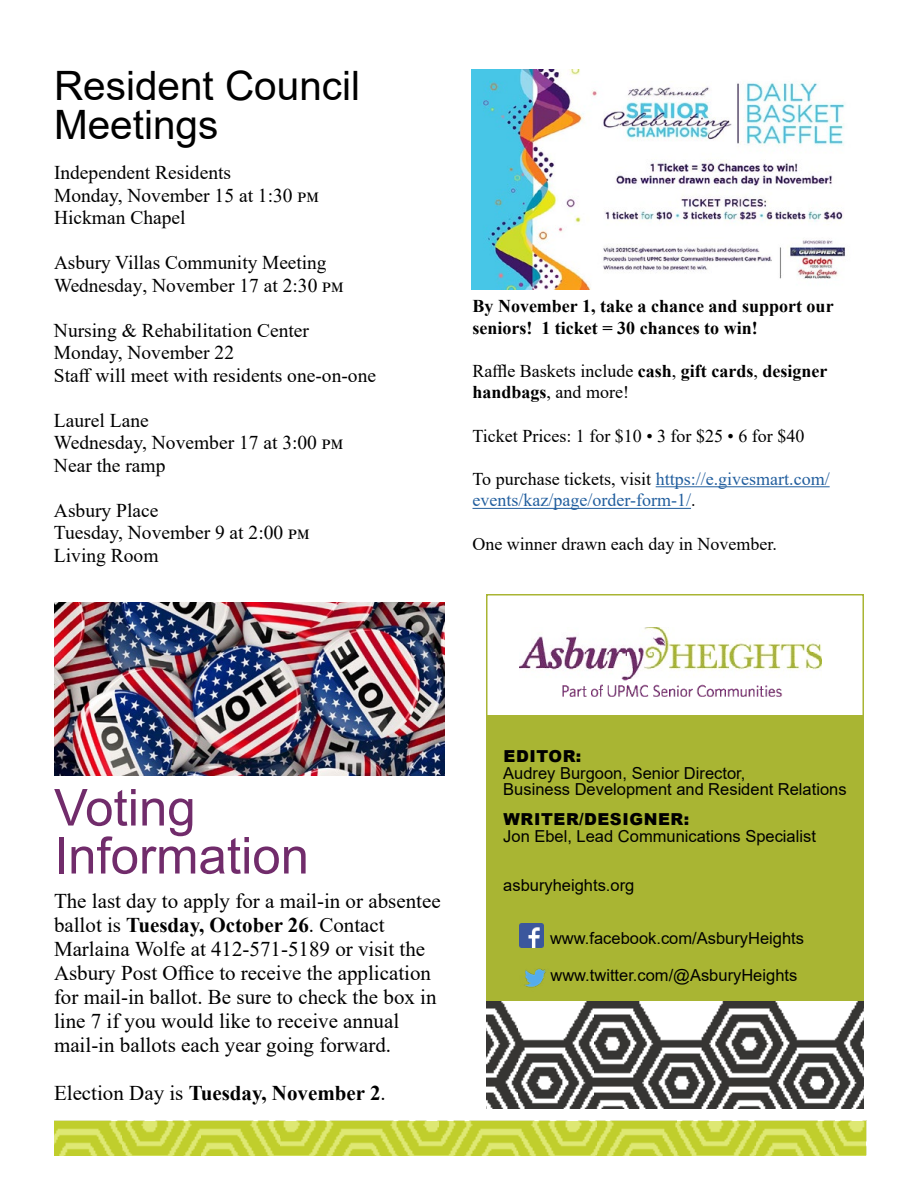
<style>
.page{position:relative;width:918px;height:1188px;background:#fff}
.page>*{position:absolute;margin:0;border:0;box-sizing:border-box;transform-origin:0 0}
.t1{font:51px/48px "Arial";color:#712c6b}
.t2{font:40.5px/39px "Arial";color:#000}
.t3{font:21px/24px "Times New Roman";color:#000}
.t4{font:700 21px "Times New Roman";color:#000}
.t5{font:19.5px/22.5px "Times New Roman";color:#000}
.t6{font:18px/21.6px "Times New Roman";color:#000}
.t7{font:18px/21.6px "Times New Roman";color:#215e9e}
.t8{font:700 18px/21.6px "Times New Roman";color:#000}
.t9{font:16.5px/16.5px "Arial";color:#000}
.t10{font:900 16.5px "Arial";letter-spacing:.035em;color:#000}
.s1{font-weight:700}
.s2{color:#000}
.s3{font-weight:400}
</style>
<div class="page">
<div style="left:486px;top:594px;width:378px;height:136px;border:2px solid #a9b533"></div>
<img style="left:519px;top:627px;width:303px;height:69px">
<div style="left:486px;top:715px;width:378px;height:393px;background:#a9b533"></div>
<img style="left:486px;top:1002px;width:378px;height:106px">
<img style="left:54px;top:1121px;width:812px;height:35px">
<img style="left:519px;top:923px;width:24px;height:24px">
<img style="left:525px;top:968px;width:21px;height:20px">
<hr style="left:656px;top:486px;width:174px;height:1px;background:#215e9e">
<hr style="left:472px;top:508px;width:219px;height:1px;background:#215e9e">
<img style="left:472px;top:69px;width:373px;height:220px">
<img style="left:54px;top:603px;width:390px;height:172px">
<h2 class="t2" style="left:54px;top:66px;width:308px">Resident Council<br>Meetings</h2>
<p class="t5" style="left:54px;top:161px;width:266px">Independent Residents<br>Monday, November 15 at 1:30 pm<br>Hickman Chapel</p>
<p class="t5" style="left:54px;top:251px;width:291px">Asbury Villas Community Meeting<br>Wednesday, November 17 at 2:30 pm</p>
<p class="t5" style="left:54px;top:318px;width:324px">Nursing &amp; Rehabilitation Center<br>Monday, November 22<br>Staff will meet with residents one-on-one</p>
<p class="t5" style="left:54px;top:408px;width:291px">Laurel Lane<br>Wednesday, November 17 at 3:00 pm<br>Near the ramp</p>
<p class="t5" style="left:54px;top:498px;width:257px">Asbury Place<br>Tuesday, November 9 at 2:00 pm<br>Living Room</p>
<p class="t8" style="left:472px;top:295px;width:363px">By November 1, take a chance and support our seniors! 1 ticket = 30 chances to win!</p>
<p class="t6" style="left:472px;top:359px;width:356px">Raffle Baskets include <span class="s1">cash</span>, <span class="s1">gift cards</span>, <span class="s1">designer handbags</span>, and more!</p>
<p class="t6" style="left:472px;top:424px;width:333px">Ticket Prices: 1 for $10 • 3 for $25 • 6 for $40</p>
<p class="t7" style="left:472px;top:467px;width:359px"><span class="s2">To purchase tickets, visit</span> https://e.givesmart.com/ events/kaz/page/order-form-1/<span class="s2">.</span></p>
<p class="t6" style="left:472px;top:532px;width:306px">One winner drawn each day in November.</p>
<h1 class="t1" style="left:54px;top:783px;width:257px">Voting<br>Information</h1>
<p class="t3" style="left:54px;top:888px;width:388px">The last day to apply for a mail-in or absentee ballot is <span class="s1">Tuesday, October 26</span>. Contact Marlaina Wolfe at 412-571-5189 or visit the Asbury Post Office to receive the application for mail-in ballot. Be sure to check the box in line 7 if you would like to receive annual mail-in ballots each year going forward.</p>
<p class="t4" style="left:54px;top:1078px;width:333px"><span class="s3">Election Day is</span> Tuesday, November 2<span class="s3">.</span></p>
<p class="t10" style="left:504px;top:744px;width:79px">EDITOR:</p>
<p class="t9" style="left:503px;top:764px;width:345px">Audrey Burgoon, Senior Director,<br>Business Development and Resident Relations</p>
<p class="t10" style="left:504px;top:807px;width:187px">WRITER/DESIGNER:</p>
<p class="t9" style="left:503px;top:827px;width:314px">Jon Ebel, Lead Communications Specialist</p>
<p class="t9" style="left:503px;top:877px;width:133px">asburyheights.org</p>
<p class="t9" style="left:550px;top:930px;width:256px">www.facebook.com/AsburyHeights</p>
<p class="t9" style="left:550px;top:967px;width:248px">www.twitter.com/@AsburyHeights</p>
</div>
